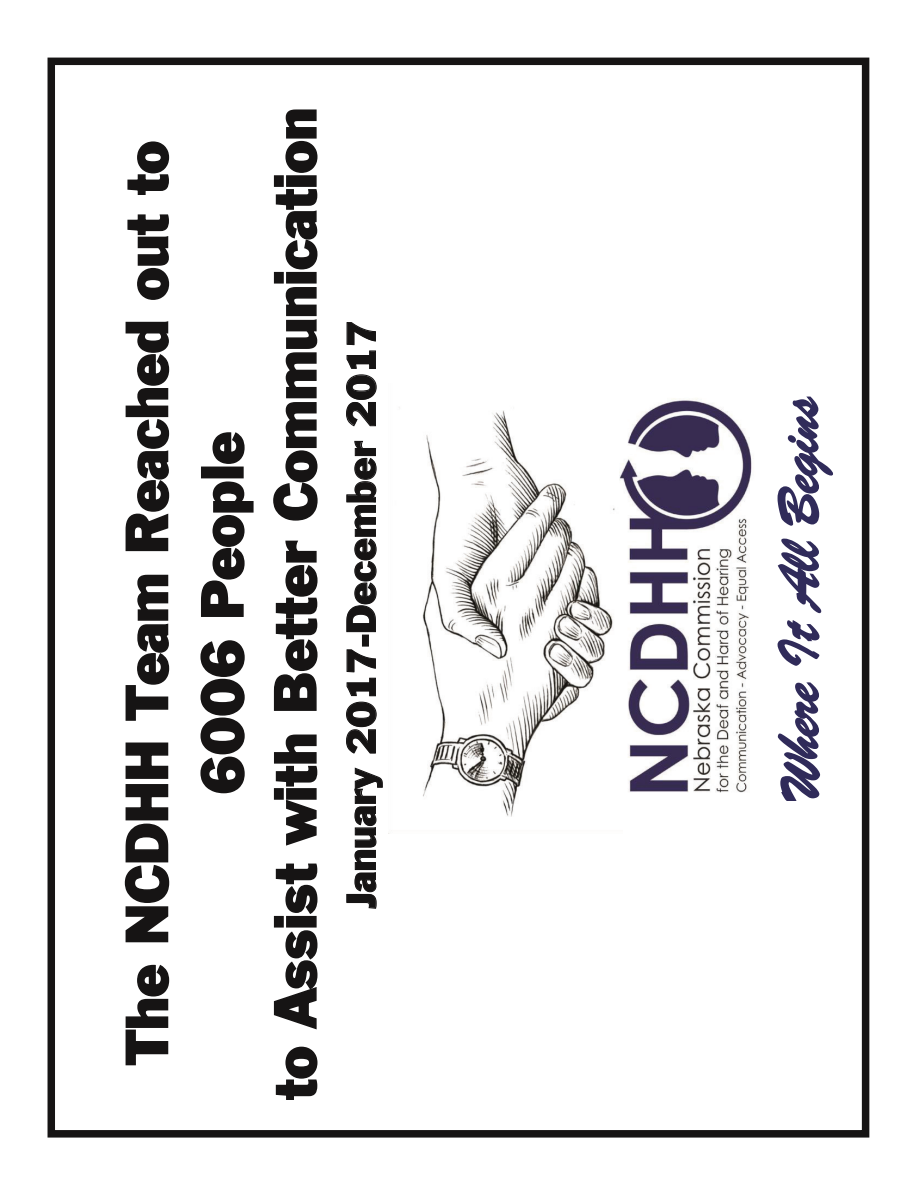
<style>
.page{position:relative;width:918px;height:1188px;background:#fff}
.page>*{position:absolute;margin:0;border:0;box-sizing:border-box;transform-origin:0 0}
.t1{font:60px "Brush Script";letter-spacing:-.01em;color:#302b5a}
.t2{font:54px/74.2px "Franklin Gothic";color:#161414;text-align:center}
.t3{font:37.5px "Franklin Gothic";color:#161414}
</style>
<div class="page">
<img style="left:389px;top:407px;width:231px;height:427px">
<svg style="left:125px;top:964px;width:45px;height:101px"></svg>
<svg style="left:124px;top:742px;width:46px;height:201px"></svg>
<svg style="left:125px;top:574px;width:45px;height:147px"></svg>
<svg style="left:125px;top:321px;width:45px;height:230px"></svg>
<svg style="left:127px;top:214px;width:43px;height:86px"></svg>
<svg style="left:127px;top:141px;width:42px;height:54px"></svg>
<img style="left:125px;top:551px;width:43px;height:1px">
<img style="left:127px;top:148px;width:43px;height:20px">
<svg style="left:200px;top:640px;width:45px;height:154px"></svg>
<svg style="left:201px;top:481px;width:53px;height:136px"></svg>
<div style="left:201px;top:467px;width:43px;height:11px;border:2px solid #161414"></div>
<svg style="left:212px;top:432px;width:33px;height:32px"></svg>
<svg style="left:275px;top:1046px;width:43px;height:54px"></svg>
<svg style="left:273px;top:863px;width:45px;height:167px"></svg>
<svg style="left:273px;top:734px;width:45px;height:112px"></svg>
<svg style="left:273px;top:540px;width:45px;height:171px"></svg>
<svg style="left:273px;top:109px;width:45px;height:412px"></svg>
<svg style="left:346px;top:767px;width:37px;height:141px"></svg>
<svg style="left:346px;top:649px;width:31px;height:105px"></svg>
<div style="left:362px;top:635px;width:7px;height:12px;border:1px solid #161414"></div>
<svg style="left:346px;top:440px;width:31px;height:193px"></svg>
<svg style="left:346px;top:322px;width:31px;height:105px"></svg>
<svg style="left:777px;top:682px;width:44px;height:118px"></svg>
<svg style="left:777px;top:538px;width:45px;height:128px"></svg>
<svg style="left:777px;top:396px;width:56px;height:130px"></svg>
<img style="left:620px;top:398px;width:132px;height:395px">
<div style="left:48px;top:58px;width:821px;height:1080px;border:8px solid #161414"></div>
<p class="t2" style="left:111px;top:1100px;width:994px;rotate:-90deg">The NCDHH Team Reached out to<br>6006 People<br>to Assist with Better Communication</p>
<p class="t3" style="left:337px;top:908px;width:590px;rotate:-90deg">January 2017-December 2017</p>
<p class="t1" style="left:762px;top:800px;width:404px;rotate:-90deg">Where It All Begins</p>
</div>
